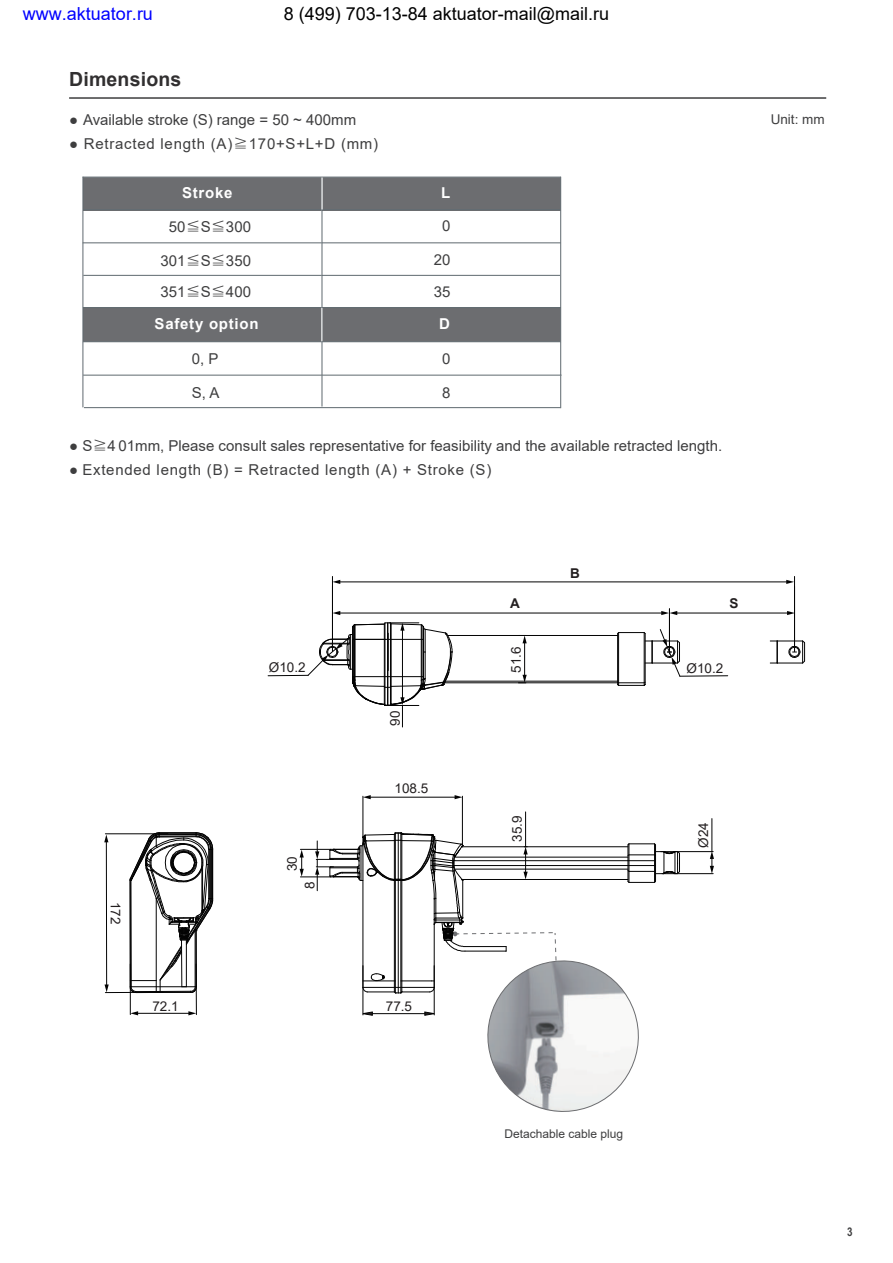
<style>
.page{position:relative;width:893px;height:1263px;background:#fff}
.page>*{position:absolute;margin:0;border:0;box-sizing:border-box;transform-origin:0 0}
.t1{font:700 19.5px "Arial";letter-spacing:.01em;color:#312f30}
.t2{font:18px "Arial";color:#000}
.t3{font:18px "Arial";color:#00f}
.t4{font:15px "Arial";color:#3e3e3f}
.t5{font:15px "Arial";letter-spacing:.05em;color:#3e3e3f}
.t6{font:700 15px "Arial";letter-spacing:.05em;color:#fff}
.t7{font:13.5px "Arial";color:#231f20}
.t8{font:13.5px "Arial";color:#3e3e3f}
.t9{font:700 13.5px "Arial";color:#231f20}
.t10{font:12px "Arial";color:#3e3e3f}
.t11{font:700 12px "Arial Narrow";color:#3e3e3f}
.s1{font-family:"Adobe Ming Std";font-weight:300}
</style>
<div class="page">
<hr style="left:69px;top:97px;width:757px;height:2px;background:#3e3e3f">
<div style="left:83px;top:307px;width:478px;height:35px;background:#6c6d70"></div>
<div style="left:83px;top:177px;width:477px;height:33px;background:#6c6d70"></div>
<hr style="left:83px;top:242px;width:478px;height:1px;background:#5f696f">
<hr style="left:83px;top:275px;width:477px;height:1px;background:#5f696f">
<hr style="left:83px;top:177px;width:478px;height:1px;background:#5f696f">
<hr style="left:83px;top:209px;width:478px;height:1px;background:#5f696f">
<hr style="left:322px;top:178px;width:1px;height:229px;background:#5f696f">
<hr style="left:560px;top:177px;width:1px;height:231px;background:#5f696f">
<hr style="left:83px;top:307px;width:478px;height:1px;background:#5f696f">
<hr style="left:83px;top:177px;width:1px;height:230px;background:#5f696f">
<hr style="left:83px;top:341px;width:478px;height:1px;background:#5f696f">
<hr style="left:83px;top:375px;width:479px;height:1px;background:#5f696f">
<hr style="left:84px;top:407px;width:477px;height:1px;background:#5f696f">
<hr style="left:322px;top:178px;width:1px;height:31px;background:#fff">
<hr style="left:322px;top:308px;width:1px;height:33px;background:#fff">
<hr style="left:444px;top:682px;width:174px;height:1px;background:#030303">
<hr style="left:445px;top:681px;width:173px;height:1px;background:#030303">
<hr style="left:448px;top:635px;width:170px;height:1px;background:#030303">
<hr style="left:525px;top:812px;width:1px;height:35px;background:#030303">
<hr style="left:524px;top:642px;width:1px;height:34px;background:#030303">
<svg style="left:522px;top:636px;width:5px;height:7px"></svg>
<svg style="left:518px;top:675px;width:9px;height:8px"></svg>
<hr style="left:363px;top:796px;width:1px;height:41px;background:#030303">
<hr style="left:462px;top:796px;width:1px;height:49px;background:#030303">
<hr style="left:369px;top:797px;width:87px;height:1px;background:#030303">
<svg style="left:363px;top:795px;width:8px;height:4px"></svg>
<svg style="left:455px;top:795px;width:7px;height:4px"></svg>
<hr style="left:300px;top:876px;width:30px;height:1px;background:#030303">
<hr style="left:300px;top:849px;width:30px;height:1px;background:#030303">
<svg style="left:300px;top:850px;width:4px;height:27px"></svg>
<svg style="left:770px;top:640px;width:36px;height:24px"></svg>
<hr style="left:669px;top:609px;width:1px;height:42px;background:#030303">
<hr style="left:332px;top:576px;width:1px;height:75px;background:#030303">
<hr style="left:794px;top:576px;width:1px;height:75px;background:#030303">
<hr style="left:662px;top:873px;width:51px;height:1px;background:#030303">
<hr style="left:661px;top:851px;width:52px;height:1px;background:#030303">
<hr style="left:711px;top:818px;width:1px;height:34px;background:#030303">
<svg style="left:710px;top:851px;width:4px;height:23px"></svg>
<svg style="left:307px;top:622px;width:146px;height:105px"></svg>
<hr style="left:105px;top:833px;width:63px;height:1px;background:#030303">
<hr style="left:105px;top:992px;width:58px;height:1px;background:#030303">
<hr style="left:106px;top:841px;width:1px;height:145px;background:#030303">
<svg style="left:104px;top:834px;width:4px;height:8px"></svg>
<svg style="left:105px;top:984px;width:4px;height:8px"></svg>
<hr style="left:196px;top:964px;width:1px;height:50px;background:#030303">
<hr style="left:130px;top:964px;width:1px;height:50px;background:#030303">
<hr style="left:137px;top:1013px;width:53px;height:1px;background:#030303">
<svg style="left:188px;top:1011px;width:8px;height:4px"></svg>
<svg style="left:130px;top:1011px;width:8px;height:4px"></svg>
<svg style="left:129px;top:832px;width:84px;height:161px"></svg>
<hr style="left:339px;top:581px;width:449px;height:1px;background:#030303">
<svg style="left:333px;top:580px;width:7px;height:4px"></svg>
<svg style="left:786px;top:580px;width:8px;height:4px"></svg>
<hr style="left:339px;top:613px;width:324px;height:1px;background:#030303">
<svg style="left:333px;top:611px;width:7px;height:4px"></svg>
<hr style="left:676px;top:613px;width:112px;height:1px;background:#030303">
<svg style="left:661px;top:611px;width:16px;height:4px"></svg>
<svg style="left:787px;top:611px;width:7px;height:4px"></svg>
<hr style="left:268px;top:675px;width:40px;height:1px;background:#030303">
<svg style="left:617px;top:628px;width:111px;height:58px"></svg>
<svg style="left:315px;top:832px;width:365px;height:280px"></svg>
<p class="t3" style="left:23px;top:2px;width:132px">www.aktuator.ru</p>
<p class="t2" style="left:284px;top:2px;width:327px">8 (499) 703-13-84 aktuator-mail@mail.ru</p>
<h1 class="t1" style="left:69px;top:65px;width:114px">Dimensions</h1>
<p class="t4" style="left:69px;top:109px;width:289px">● Available stroke (S) range = 50 ~ 400mm</p>
<p class="t8" style="left:771px;top:110px;width:55px">Unit: mm</p>
<p class="t5" style="left:69px;top:133px;width:311px">● Retracted length (A)<span class="s1">≧</span>170+S+L+D (mm)</p>
<p class="t6" style="left:182px;top:183px;width:52px">Stroke</p>
<p class="t4" style="left:169px;top:216px;width:84px">50<span class="s1">≦</span>S<span class="s1">≦</span>300</p>
<p class="t4" style="left:160px;top:250px;width:92px">301<span class="s1">≦</span>S<span class="s1">≦</span>350</p>
<p class="t6" style="left:441px;top:183px;width:11px">L</p>
<p class="t4" style="left:442px;top:215px;width:10px">0</p>
<p class="t4" style="left:434px;top:249px;width:18px">20</p>
<p class="t4" style="left:160px;top:282px;width:92px">351<span class="s1">≦</span>S<span class="s1">≦</span>400</p>
<p class="t4" style="left:434px;top:282px;width:18px">35</p>
<p class="t6" style="left:155px;top:313px;width:106px">Safety option</p>
<p class="t6" style="left:439px;top:313px;width:12px">D</p>
<p class="t4" style="left:192px;top:349px;width:28px">0, P</p>
<p class="t4" style="left:442px;top:349px;width:10px">0</p>
<p class="t4" style="left:192px;top:382px;width:29px">S, A</p>
<p class="t4" style="left:442px;top:382px;width:10px">8</p>
<p class="t4" style="left:69px;top:435px;width:655px">● S<span class="s1">≧</span>4 01mm, Please consult sales representative for feasibility and the available retracted length.</p>
<p class="t5" style="left:69px;top:459px;width:424px">● Extended length (B) = Retracted length (A) + Stroke (S)</p>
<p class="t9" style="left:570px;top:563px;width:11px">B</p>
<p class="t7" style="left:125px;top:901px;width:24px;rotate:90deg">172</p>
<p class="t7" style="left:152px;top:997px;width:28px">72.1</p>
<p class="t7" style="left:269px;top:658px;width:38px">Ø10.2</p>
<p class="t7" style="left:283px;top:871px;width:17px;rotate:-90deg">30</p>
<p class="t7" style="left:300px;top:889px;width:9px;rotate:-90deg">8</p>
<p class="t7" style="left:386px;top:726px;width:17px;rotate:-90deg">90</p>
<p class="t7" style="left:395px;top:778px;width:35px">108.5</p>
<p class="t7" style="left:386px;top:997px;width:28px">77.5</p>
<p class="t9" style="left:510px;top:594px;width:11px">A</p>
<p class="t9" style="left:730px;top:594px;width:11px">S</p>
<p class="t7" style="left:507px;top:673px;width:28px;rotate:-90deg">51.6</p>
<p class="t7" style="left:687px;top:659px;width:38px">Ø10.2</p>
<p class="t7" style="left:508px;top:842px;width:28px;rotate:-90deg">35.9</p>
<p class="t7" style="left:694px;top:848px;width:27px;rotate:-90deg">Ø24</p>
<p class="t10" style="left:504px;top:1125px;width:120px">Detachable cable plug</p>
<p class="t11" style="left:847px;top:1223px;width:7px">3</p>
</div>
